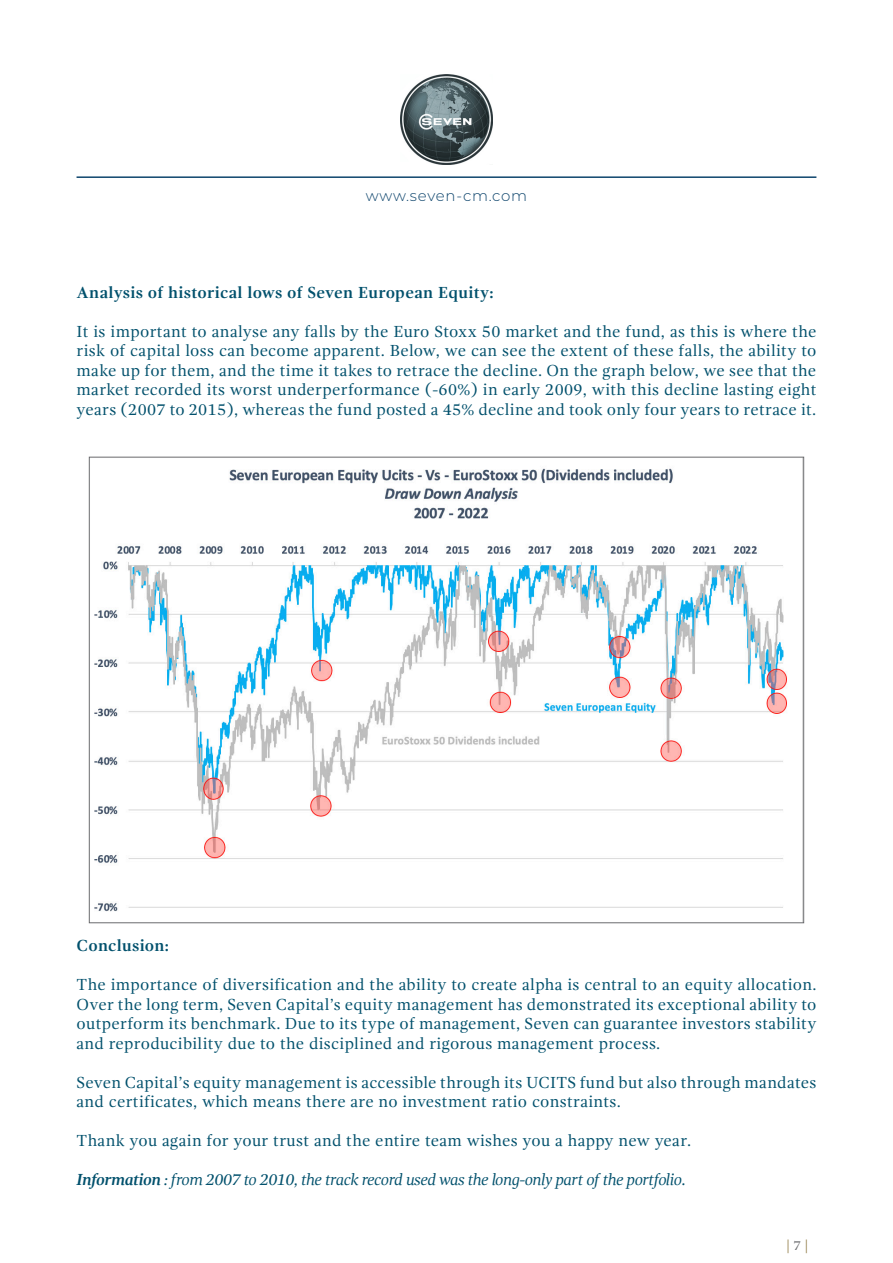
<style>
.page{position:relative;width:893px;height:1263px;background:#fff}
.page>*{position:absolute;margin:0;border:0;box-sizing:border-box;transform-origin:0 0}
.t1{font:16.5px/19.5px "Gandhi Serif";letter-spacing:.02em;color:#00506c;text-align:justify}
.t2{font:italic 16.5px "Gandhi Serif";letter-spacing:-.03em;color:#00506c}
.t3{font:700 16.5px "Gandhi Serif";letter-spacing:.02em;color:#00506c}
.t4{font:300 15px "Montserrat";color:#0e456d}
.t5{font:13.5px "Gandhi Serif";color:#8d7842}
.s1{font-weight:700}
.s2{color:#6c6d70}
</style>
<div class="page">
<hr style="left:77px;top:176px;width:739px;height:2px;background:#0e456d">
<img style="left:400px;top:74px;width:93px;height:91px">
<img style="left:94px;top:468px;width:693px;height:444px">
<p class="t4" style="left:366px;top:185px;width:163px">www.seven-cm.com</p>
<p class="t3" style="left:77px;top:283px;width:419px">Analysis of historical lows of Seven European Equity:</p>
<p class="t1" style="left:77px;top:321px;width:741px">It is important to analyse any falls by the Euro Stoxx 50 market and the fund, as this is where the risk of capital loss can become apparent. Below, we can see the extent of these falls, the ability to make up for them, and the time it takes to retrace the decline. On the graph below, we see that the market recorded its worst underperformance (-60%) in early 2009, with this decline lasting eight years (2007 to 2015), whereas the fund posted a 45% decline and took only four years to retrace it.</p>
<p class="t3" style="left:77px;top:936px;width:94px">Conclusion:</p>
<p class="t1" style="left:77px;top:975px;width:741px">The importance of diversification and the ability to create alpha is central to an equity allocation.<br>Over the long term, Seven Capital’s equity management has demonstrated its exceptional ability to outperform its benchmark. Due to its type of management, Seven can guarantee investors stability and reproducibility due to the disciplined and rigorous management process.</p>
<p class="t1" style="left:77px;top:1073px;width:741px">Seven Capital’s equity management is accessible through its UCITS fund but also through mandates and certificates, which means there are no investment ratio constraints.</p>
<p class="t1" style="left:77px;top:1131px;width:616px">Thank you again for your trust and the entire team wishes you a happy new year.</p>
<p class="t2" style="left:77px;top:1170px;width:611px"><span class="s1">Information</span> : from 2007 to 2010, the track record used was the long-only part of the portfolio.</p>
<p class="t5" style="left:786px;top:1238px;width:24px">| <span class="s2">7</span> |</p>
</div>
